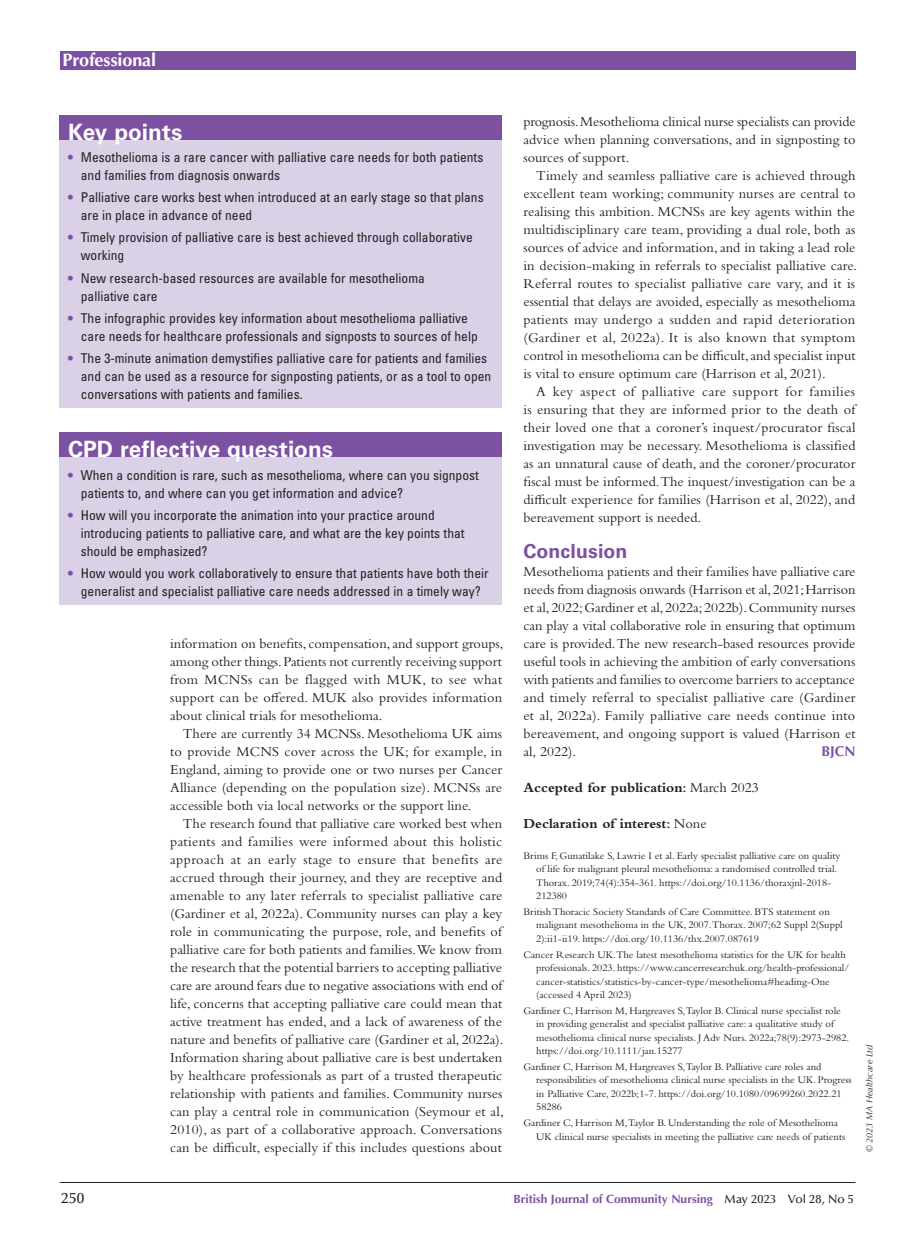
<style>
.page{position:relative;width:915px;height:1242px;background:#fff}
.page>*{position:absolute;margin:0;border:0;box-sizing:border-box;transform-origin:0 0}
.t1{font:700 22.5px "Univers LT Std";letter-spacing:.005em;color:#fff}
.t2{font:700 19.5px "Univers LT Std";letter-spacing:.005em;color:#7c51a1}
.t3{font:700 18px "Optima LT Std";letter-spacing:-.005em;color:#fff}
.t4{font:500 15px "Optima LT Std";color:#231f20}
.t5{font:14.25px/18px "Bembo Std";letter-spacing:.005em;color:#231f20;text-align:justify}
.t6{font:700 14.25px "Bembo Std";color:#231f20}
.t7{font:700 14.25px "Optima LT Std";color:#7c51a1}
.t8{font:condensed 13.5px/18px "Univers LT Std";color:#231f20}
.t9{font:700 12px "Optima LT Std";color:#7c51a1}
.t10{font:10.5px/13.5px "Bembo Std";color:#231f20}
.t11{font:italic 9px "Optima LT Std";letter-spacing:.005em;color:#231f20}
.s1{font-weight:700;font-stretch:normal;color:#7c51a1}
.s2{font-weight:600}
.s3{font-weight:400}
.s4{font-weight:500;color:#231f20}
</style>
<div class="page">
<hr style="left:60px;top:1182px;width:795px;height:1px;background:#231f20">
<div style="left:60px;top:51px;width:795px;height:18px;background:#7c51a1"></div>
<div style="left:60px;top:115px;width:442px;height:293px;background:#dad1e7"></div>
<div style="left:60px;top:115px;width:442px;height:25px;background:#7c51a1"></div>
<div style="left:60px;top:432px;width:442px;height:172px;background:#dad1e7"></div>
<div style="left:60px;top:432px;width:442px;height:25px;background:#7c51a1"></div>
<p class="t3" style="left:63px;top:49px;width:95px">Professional</p>
<h1 class="t1" style="left:68px;top:118px;width:116px">Key points</h1>
<p class="t8" style="left:81px;top:148px;width:404px;text-indent:-13px"><span class="s1">•</span> Mesothelioma is a rare cancer with palliative care needs for both patients and families from diagnosis onwards</p>
<p class="t8" style="left:81px;top:188px;width:404px;text-indent:-13px"><span class="s1">•</span> Palliative care works best when introduced at an early stage so that plans are in place in advance of need</p>
<p class="t8" style="left:81px;top:228px;width:393px;text-indent:-13px"><span class="s1">•</span> Timely provision of palliative care is best achieved through collaborative working</p>
<p class="t8" style="left:81px;top:269px;width:345px;text-indent:-13px"><span class="s1">•</span> New research-based resources are available for mesothelioma palliative care</p>
<p class="t8" style="left:81px;top:309px;width:398px;text-indent:-13px"><span class="s1">•</span> The infographic provides key information about mesothelioma palliative care needs for healthcare professionals and signposts to sources of help</p>
<p class="t8" style="left:81px;top:349px;width:412px;text-indent:-13px"><span class="s1">•</span> The 3-minute animation demystifies palliative care for patients and families and can be used as a resource for signposting patients, or as a tool to open conversations with patients and families.</p>
<h1 class="t1" style="left:68px;top:436px;width:266px">CPD reflective questions</h1>
<p class="t8" style="left:81px;top:465px;width:399px;text-indent:-13px"><span class="s1">•</span> When a condition is rare, such as mesothelioma, where can you signpost patients to, and where can you get information and advice?</p>
<p class="t8" style="left:81px;top:506px;width:385px;text-indent:-13px"><span class="s1">•</span> How will you incorporate the animation into your practice around introducing patients to palliative care, and what are the key points that should be emphasized?</p>
<p class="t8" style="left:68px;top:564px;width:422px;text-align:center"><span class="s1">•</span> How would you work collaboratively to ensure that patients have both their generalist and specialist palliative care needs addressed in a timely way?</p>
<p class="t5" style="left:170px;top:634px;width:335px">information on benefits, compensation, and support groups, among other things. Patients not currently receiving support from MCNSs can be flagged with MUK, to see what support can be offered. MUK also provides information about clinical trials for mesothelioma.</p>
<p class="t5" style="left:170px;top:724px;width:333px;text-indent:13px">There are currently 34 MCNSs. Mesothelioma UK aims to provide MCNS cover across the UK; for example, in England, aiming to provide one or two nurses per Cancer Alliance (depending on the population size). MCNSs are accessible both via local networks or the support line.</p>
<p class="t5" style="left:170px;top:814px;width:335px;text-align:left;text-indent:13px">The research found that palliative care worked best when patients and families were informed about this holistic approach at an early stage to ensure that benefits are accrued through their journey, and they are receptive and amenable to any later referrals to specialist palliative care (Gardiner et al, 2022a). Community nurses can play a key role in communicating the purpose, role, and benefits of palliative care for both patients and families.We know from the research that the potential barriers to accepting palliative care are around fears due to negative associations with end of life, concerns that accepting palliative care could mean that active treatment has ended, and a lack of awareness of the nature and benefits of palliative care (Gardiner et al, 2022a).<br>Information sharing about palliative care is best undertaken by healthcare professionals as part of a trusted therapeutic relationship with patients and families. Community nurses can play a central role in communication (Seymour et al, 2010), as part of a collaborative approach. Conversations can be difficult, especially if this includes questions about</p>
<p class="t5" style="left:523px;top:112px;width:333px">prognosis. Mesothelioma clinical nurse specialists can provide advice when planning conversations, and in signposting to sources of support.</p>
<p class="t5" style="left:523px;top:166px;width:335px;text-align:left;text-indent:13px">Timely and seamless palliative care is achieved through excellent team working; community nurses are central to realising this ambition. MCNSs are key agents within the multidisciplinary care team, providing a dual role, both as sources of advice and information, and in taking a lead role in decision-making in referrals to specialist palliative care.<br>Referral routes to specialist palliative care vary, and it is essential that delays are avoided, especially as mesothelioma patients may undergo a sudden and rapid deterioration (Gardiner et al, 2022a). It is also known that symptom control in mesothelioma can be difficult, and specialist input is vital to ensure optimum care (Harrison et al, 2021).</p>
<p class="t5" style="left:523px;top:382px;width:333px;text-indent:13px">A key aspect of palliative care support for families is ensuring that they are informed prior to the death of their loved one that a coroner’s inquest/procurator fiscal investigation may be necessary. Mesothelioma is classified as an unnatural cause of death, and the coroner/procurator fiscal must be informed.The inquest/investigation can be a difficult experience for families (Harrison et al, 2022), and bereavement support is needed.</p>
<h2 class="t2" style="left:523px;top:540px;width:105px">Conclusion</h2>
<p class="t5" style="left:523px;top:562px;width:333px">Mesothelioma patients and their families have palliative care needs from diagnosis onwards (Harrison et al, 2021; Harrison et al, 2022; Gardiner et al, 2022a; 2022b). Community nurses can play a vital collaborative role in ensuring that optimum care is provided. The new research-based resources provide useful tools in achieving the ambition of early conversations with patients and families to overcome barriers to acceptance and timely referral to specialist palliative care (Gardiner et al, 2022a). Family palliative care needs continue into bereavement, and ongoing support is valued (Harrison et al, 2022).</p>
<p class="t7" style="left:821px;top:743px;width:36px">BJCN</p>
<p class="t6" style="left:523px;top:780px;width:237px">Accepted for publication<span class="s2">:</span> <span class="s3">March 2023</span></p>
<p class="t6" style="left:523px;top:816px;width:184px">Declaration of interest<span class="s2">:</span> <span class="s3">None</span></p>
<p class="t10" style="left:536px;top:848px;width:305px;text-indent:-13px">Brims F, Gunatilake S, Lawrie I et al. Early specialist palliative care on quality of life for malignant pleural mesothelioma: a randomised controlled trial.<br>Thorax. 2019;74(4):354-361. https://doi.org/10.1136/thoraxjnl-2018- 212380</p>
<p class="t10" style="left:536px;top:904px;width:308px;text-indent:-13px">British Thoracic Society Standards of Care Committee. BTS statement on malignant mesothelioma in the UK, 2007.Thorax. 2007;62 Suppl 2(Suppl<br>2):ii1-ii19. https://doi.org/10.1136/thx.2007.087619</p>
<p class="t10" style="left:536px;top:947px;width:314px;text-indent:-13px">Cancer Research UK.The latest mesothelioma statistics for the UK for health professionals. 2023. https://www.cancerresearchuk.org/health-professional/ cancer-statistics/statistics-by-cancer-type/mesothelioma#heading-One (accessed 4 April 2023)</p>
<p class="t10" style="left:536px;top:1003px;width:314px;text-indent:-13px">Gardiner C, Harrison M, Hargreaves S,Taylor B. Clinical nurse specialist role in providing generalist and specialist palliative care: a qualitative study of mesothelioma clinical nurse specialists. J Adv Nurs. 2022a;78(9):2973-2982. https://doi.org/10.1111/jan.15277</p>
<p class="t10" style="left:536px;top:1059px;width:317px;text-indent:-13px">Gardiner C, Harrison M, Hargreaves S,Taylor B. Palliative care roles and responsibilities of mesothelioma clinical nurse specialists in the UK. Progress in Palliative Care, 2022b;1-7. https://doi.org/10.1080/09699260.2022.21<br>58286</p>
<p class="t10" style="left:536px;top:1115px;width:310px;text-indent:-13px">Gardiner C, Harrison M,Taylor B. Understanding the role of Mesothelioma<br>UK clinical nurse specialists in meeting the palliative care needs of patients</p>
<p class="t11" style="left:863px;top:1152px;width:109px;rotate:-90deg">© 2023 MA Healthcare Ltd</p>
<p class="t4" style="left:61px;top:1190px;width:25px">250</p>
<p class="t9" style="left:513px;top:1192px;width:342px">British Journal of Community Nursing <span class="s4">May 2023 Vol 28, No 5</span></p>
</div>
